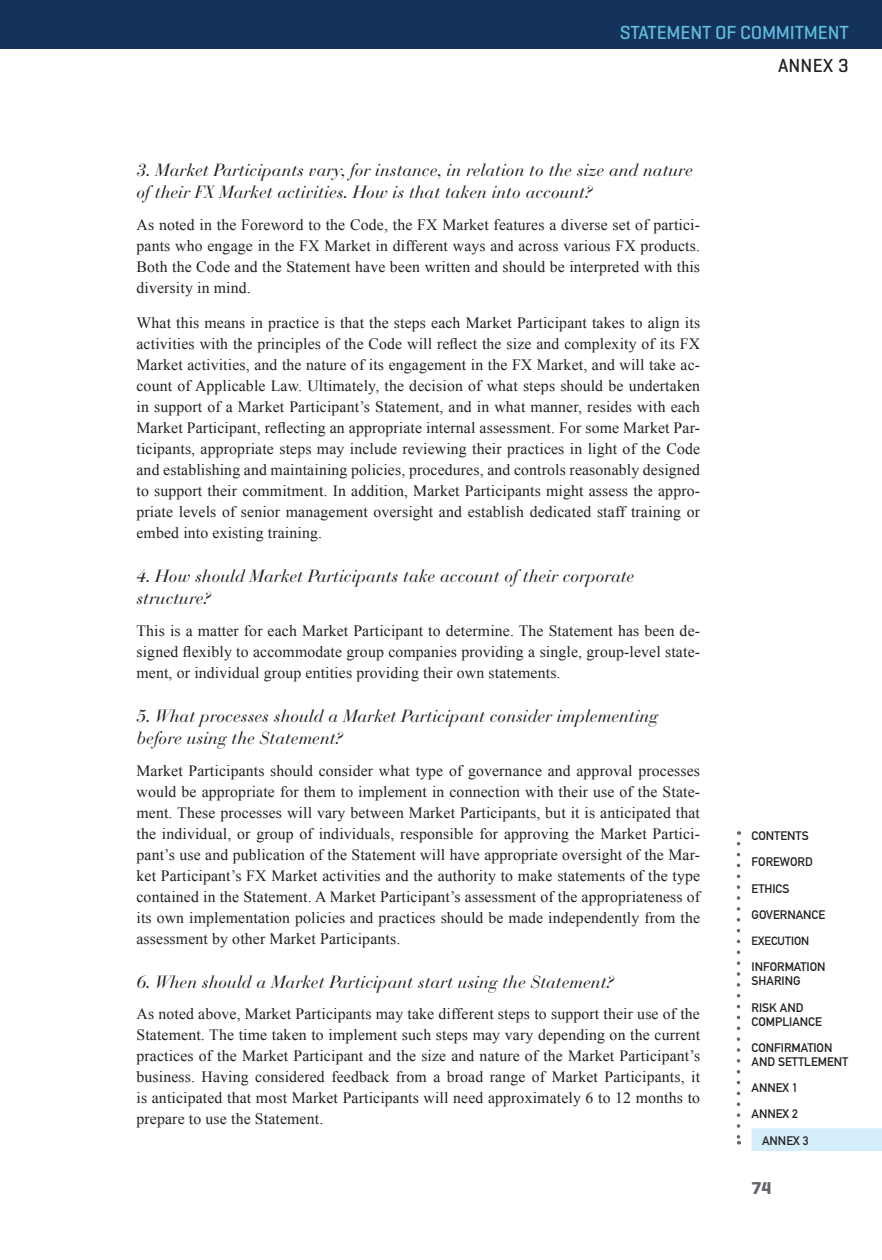
<style>
.page{position:relative;width:882px;height:1260px;background:#fff}
.page>*{position:absolute;margin:0;border:0;box-sizing:border-box;transform-origin:0 0}
.Subhead_before_Intro{font:500 19.25px/33.2px "Geogrotesque";letter-spacing:-.01em;color:#62bde0;text-align:right}
.Anx3_Question{font:italic 17.5px/22.8px "Bauer Bodoni Std";color:#231f20}
.t1{font:700 17.5px "Geogrotesque";color:#64656a}
.Body_noIndent{font:15.75px/21px "Times New Roman";letter-spacing:.01em;color:#231f20;text-align:justify}
.Body{font:15.75px/21px "Times New Roman";letter-spacing:.01em;color:#231f20;text-align:justify}
.Page_Navigation{font:12.25px/14px "DIN Mittelschrift Std";color:#231f20}
.Page_Navigation_Acti{font:12.25px "DIN Mittelschrift Std";color:#231f20}
.Page_Navigation-2{font:11.9px "DIN Mittelschrift Std";color:#231f20}
.s1{color:#231f20}
</style>
<div class="page">
<svg style="left:737px;top:844px;width:3px;height:300px"></svg>
<div style="left:0;top:0;width:882px;height:49px;background:#14335b"></div>
<div style="left:752px;top:1128px;width:130px;height:23px;background:#d4effb"></div>
<p class="Subhead_before_Intro" style="left:620px;top:15px;width:230px">STATEMENT OF COMMITMENT<br><span class="s1">ANNEX 3</span></p>
<p class="Anx3_Question" style="left:136px;top:158px;width:558px">3. Market Participants vary, for instance, in relation to the size and nature of their FX Market activities. How is that taken into account?</p>
<p class="Body_noIndent" style="left:136px;top:214px;width:565px">As noted in the Foreword to the Code, the FX Market features a diverse set of partici&shy;pants who engage in the FX Market in different ways and across various FX products.<br>Both the Code and the Statement have been written and should be interpreted with this diversity in mind.</p>
<p class="Body" style="left:136px;top:312px;width:565px">What this means in practice is that the steps each Market Participant takes to align its activities with the principles of the Code will reflect the size and complexity of its FX Market activities, and the nature of its engagement in the FX Market, and will take ac&shy;count of Applicable Law. Ultimately, the decision of what steps should be undertaken in support of a Market Participant’s Statement, and in what manner, resides with each Market Participant, reflecting an appropriate internal assessment. For some Market Par&shy;ticipants, appropriate steps may include reviewing their practices in light of the Code and establishing and maintaining policies, procedures, and controls reasonably designed to support their commitment. In addition, Market Participants might assess the appro&shy;priate levels of senior management oversight and establish dedicated staff training or embed into existing training.</p>
<p class="Anx3_Question" style="left:136px;top:564px;width:499px">4. How should Market Participants take account of their corporate structure?</p>
<p class="Body_noIndent" style="left:136px;top:620px;width:565px">This is a matter for each Market Participant to determine. The Statement has been de&shy;signed flexibly to accommodate group companies providing a single, group-level state&shy;ment, or individual group entities providing their own statements.</p>
<p class="Anx3_Question" style="left:136px;top:704px;width:523px">5. What processes should a Market Participant consider implementing before using the Statement?</p>
<p class="Body_noIndent" style="left:136px;top:760px;width:565px">Market Participants should consider what type of governance and approval processes would be appropriate for them to implement in connection with their use of the State&shy;ment. These processes will vary between Market Participants, but it is anticipated that the individual, or group of individuals, responsible for approving the Market Partici&shy;pant’s use and publication of the Statement will have appropriate oversight of the Mar&shy;ket Participant’s FX Market activities and the authority to make statements of the type contained in the Statement. A Market Participant’s assessment of the appropriateness of its own implementation policies and practices should be made independently from the assessment by other Market Participants.</p>
<p class="Anx3_Question" style="left:136px;top:970px;width:478px">6. When should a Market Participant start using the Statement?</p>
<p class="Body_noIndent" style="left:136px;top:1003px;width:565px">As noted above, Market Participants may take different steps to support their use of the Statement. The time taken to implement such steps may vary depending on the current practices of the Market Participant and the size and nature of the Market Participant’s business. Having considered feedback from a broad range of Market Participants, it is anticipated that most Market Participants will need approximately 6 to 12 months to prepare to use the Statement.</p>
<p class="Page_Navigation" style="left:752px;top:829px;width:59px">CONTENTS</p>
<p class="Page_Navigation" style="left:752px;top:855px;width:63px">FOREWORD</p>
<p class="Page_Navigation" style="left:752px;top:881px;width:39px">ETHICS</p>
<p class="Page_Navigation" style="left:752px;top:908px;width:75px">GOVERNANCE</p>
<p class="Page_Navigation-2" style="left:752px;top:934px;width:59px">EXECUTION</p>
<p class="Page_Navigation" style="left:752px;top:960px;width:76px">INFORMATION<br>SHARING</p>
<p class="Page_Navigation" style="left:752px;top:1000px;width:72px">RISK AND<br>COMPLIANCE</p>
<p class="Page_Navigation" style="left:752px;top:1041px;width:98px">CONFIRMATION<br>AND SETTLEMENT</p>
<p class="Page_Navigation" style="left:752px;top:1081px;width:48px">ANNEX 1</p>
<p class="Page_Navigation" style="left:752px;top:1107px;width:48px">ANNEX 2</p>
<p class="Page_Navigation_Acti" style="left:762px;top:1133px;width:48px">ANNEX 3</p>
<p class="t1" style="left:752px;top:1177px;width:21px">74</p>
</div>
